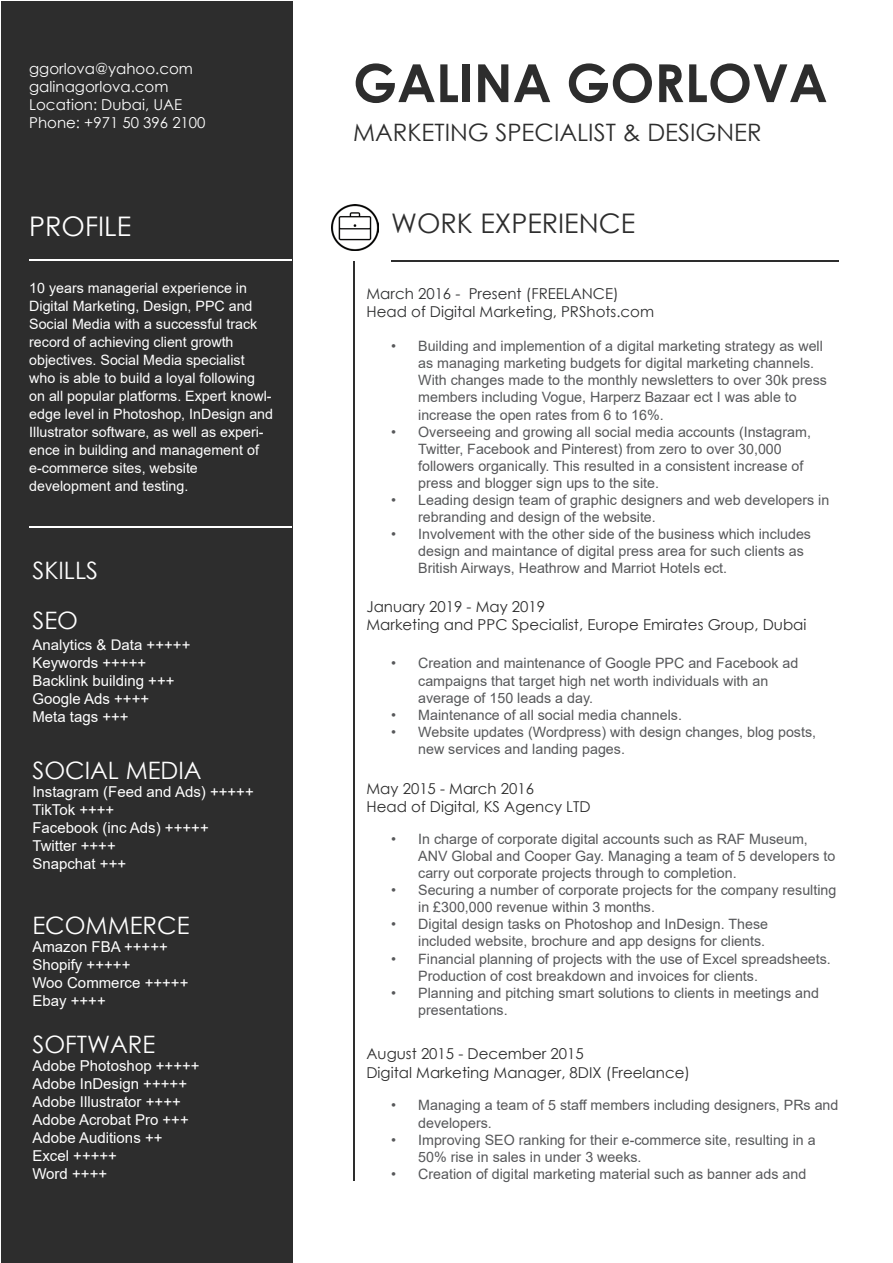
<style>
.page{position:relative;width:893px;height:1263px;background:#fff}
.page>*{position:absolute;margin:0;border:0;box-sizing:border-box;transform-origin:0 0}
.t1{font:700 52.5px "Century Gothic";color:#2d2d2d}
.t2{font:27px "Century Gothic";color:#2d2d2d}
.t3{font:27px "Century Gothic";color:#fff}
.t4{font:24px "Century Gothic";color:#fff}
.t5{font:24px "Century Gothic";color:#2d2d2d}
.t6{font:15px/18px "Arial";color:#fff}
.t7{font:15px "Century Gothic";color:#2d2d2d}
.t8{font:15px "Century Gothic";color:#fff}
.t9{font:15px "Century Gothic";color:#2f3031}
.t10{font:14.7px "Arial";color:#fff}
.t11{font:14.25px/17.1px "Arial";color:#57585a}
.t12{font:14.25px/18px "Arial";color:#fff}
</style>
<div class="page">
<div style="left:1px;top:1px;width:291px;height:1262px;background:#2d2d2d"></div>
<hr style="left:29px;top:260px;width:262px;height:1px;background:#fff">
<hr style="left:29px;top:526px;width:262px;height:2px;background:#fff">
<hr style="left:354px;top:261px;width:1px;height:920px;background:#2d2d2d">
<img style="left:332px;top:204px;width:46px;height:46px">
<hr style="left:391px;top:260px;width:448px;height:1px;background:#2d2d2d">
<p class="t8" style="left:29px;top:58px;width:165px">ggorlova@yahoo.com</p>
<p class="t8" style="left:29px;top:76px;width:141px">galinagorlova.com</p>
<p class="t8" style="left:29px;top:94px;width:155px">Location: Dubai, UAE</p>
<p class="t8" style="left:29px;top:112px;width:178px">Phone: +971 50 396 2100</p>
<p class="t3" style="left:29px;top:207px;width:103px">PROFILE</p>
<p class="t12" style="left:29px;top:279px;width:245px">10 years managerial experience in Digital Marketing, Design, PPC and Social Media with a successful track record of achieving client growth objectives. Social Media specialist who is able to build a loyal following on all popular platforms. Expert knowl&shy;edge level in Photoshop, InDesign and Illustrator software, as well as experi&shy;ence in building and management of e-commerce sites, website development and testing.</p>
<p class="t4" style="left:32px;top:553px;width:67px">SKILLS</p>
<p class="t4" style="left:32px;top:603px;width:47px">SEO</p>
<p class="t10" style="left:32px;top:634px;width:160px">Analytics &amp; Data +++++</p>
<p class="t6" style="left:32px;top:653px;width:144px">Keywords +++++<br>Backlink building +++<br>Google Ads ++++</p>
<p class="t6" style="left:32px;top:707px;width:98px">Meta tags +++</p>
<p class="t4" style="left:32px;top:754px;width:171px">SOCIAL MEDIA</p>
<p class="t6" style="left:32px;top:783px;width:223px">Instagram (Feed and Ads) +++++</p>
<p class="t6" style="left:32px;top:801px;width:83px">TikTok ++++</p>
<p class="t6" style="left:32px;top:819px;width:178px">Facebook (inc Ads) +++++</p>
<p class="t6" style="left:32px;top:837px;width:85px">Twitter ++++</p>
<p class="t6" style="left:32px;top:855px;width:95px">Snapchat +++</p>
<p class="t4" style="left:32px;top:909px;width:159px">ECOMMERCE</p>
<p class="t6" style="left:32px;top:938px;width:137px">Amazon FBA +++++</p>
<p class="t6" style="left:32px;top:956px;width:99px">Shopify +++++</p>
<p class="t6" style="left:32px;top:974px;width:158px">Woo Commerce +++++</p>
<p class="t6" style="left:32px;top:992px;width:75px">Ebay ++++</p>
<p class="t4" style="left:32px;top:1027px;width:124px">SOFTWARE</p>
<p class="t6" style="left:32px;top:1056px;width:169px">Adobe Photoshop +++++</p>
<p class="t6" style="left:32px;top:1074px;width:156px">Adobe InDesign +++++</p>
<p class="t6" style="left:32px;top:1092px;width:150px">Adobe Illustrator ++++</p>
<p class="t6" style="left:32px;top:1110px;width:158px">Adobe Acrobat Pro +++</p>
<p class="t6" style="left:32px;top:1128px;width:132px">Adobe Auditions ++</p>
<p class="t6" style="left:32px;top:1146px;width:86px">Excel +++++</p>
<p class="t6" style="left:32px;top:1164px;width:76px">Word ++++</p>
<p class="t1" style="left:353px;top:43px;width:476px">GALINA GORLOVA</p>
<p class="t5" style="left:353px;top:115px;width:410px">MARKETING SPECIALIST &amp; DESIGNER</p>
<p class="t2" style="left:391px;top:204px;width:245px">WORK EXPERIENCE</p>
<p class="t9" style="left:366px;top:283px;width:254px">March 2016 - Present (FREELANCE)</p>
<p class="t9" style="left:366px;top:301px;width:289px">Head of Digital Marketing, PRShots.com</p>
<p class="t11" style="left:418px;top:337px;width:410px;text-indent:-27px">• Building and implemention of a digital marketing strategy as well as managing marketing budgets for digital marketing channels.<br>With changes made to the monthly newsletters to over 30k press members including Vogue, Harperz Bazaar ect I was able to increase the open rates from 6 to 16%.</p>
<p class="t11" style="left:418px;top:423px;width:394px;text-indent:-27px">• Overseeing and growing all social media accounts (Instagram, Twitter, Facebook and Pinterest) from zero to over 30,000 followers organically. This resulted in a consistent increase of press and blogger sign ups to the site.</p>
<p class="t11" style="left:418px;top:491px;width:413px;text-indent:-27px">• Leading design team of graphic designers and web developers in rebranding and design of the website.</p>
<p class="t11" style="left:418px;top:526px;width:394px;text-indent:-27px">• Involvement with the other side of the business which includes design and maintance of digital press area for such clients as<br>British Airways, Heathrow and Marriot Hotels ect.</p>
<p class="t7" style="left:366px;top:596px;width:180px">January 2019 - May 2019</p>
<p class="t7" style="left:366px;top:614px;width:442px">Marketing and PPC Specialist, Europe Emirates Group, Dubai</p>
<p class="t11" style="left:418px;top:655px;width:382px;text-indent:-27px">• Creation and maintenance of Google PPC and Facebook ad campaigns that target high net worth individuals with an average of 150 leads a day.</p>
<p class="t11" style="left:391px;top:706px;width:292px">• Maintenance of all social media channels.</p>
<p class="t11" style="left:418px;top:723px;width:399px;text-indent:-27px">• Website updates (Wordpress) with design changes, blog posts, new services and landing pages.</p>
<p class="t7" style="left:366px;top:778px;width:169px">May 2015 - March 2016</p>
<p class="t7" style="left:366px;top:796px;width:226px">Head of Digital, KS Agency LTD</p>
<p class="t11" style="left:418px;top:830px;width:419px;text-indent:-27px">• In charge of corporate digital accounts such as RAF Museum,<br>ANV Global and Cooper Gay. Managing a team of 5 developers to carry out corporate projects through to completion.</p>
<p class="t11" style="left:418px;top:881px;width:420px;text-indent:-27px">• Securing a number of corporate projects for the company resulting in £300,000 revenue within 3 months.</p>
<p class="t11" style="left:391px;top:916px;width:378px;text-align:right">• Digital design tasks on Photoshop and InDesign. These included website, brochure and app designs for clients.</p>
<p class="t11" style="left:418px;top:950px;width:414px;text-indent:-27px">• Financial planning of projects with the use of Excel spreadsheets.<br>Production of cost breakdown and invoices for clients.</p>
<p class="t11" style="left:418px;top:984px;width:402px;text-indent:-27px">• Planning and pitching smart solutions to clients in meetings and presentations.</p>
<p class="t7" style="left:366px;top:1043px;width:219px">August 2015 - December 2015</p>
<p class="t7" style="left:366px;top:1061px;width:325px">Digital Marketing Manager, 8DIX (Freelance)</p>
<p class="t11" style="left:418px;top:1097px;width:422px;text-indent:-27px">• Managing a team of 5 staff members including designers, PRs and developers.</p>
<p class="t11" style="left:418px;top:1131px;width:399px;text-indent:-27px">• Improving SEO ranking for their e-commerce site, resulting in a<br>50% rise in sales in under 3 weeks.</p>
<p class="t11" style="left:391px;top:1165px;width:417px">• Creation of digital marketing material such as banner ads and</p>
</div>
